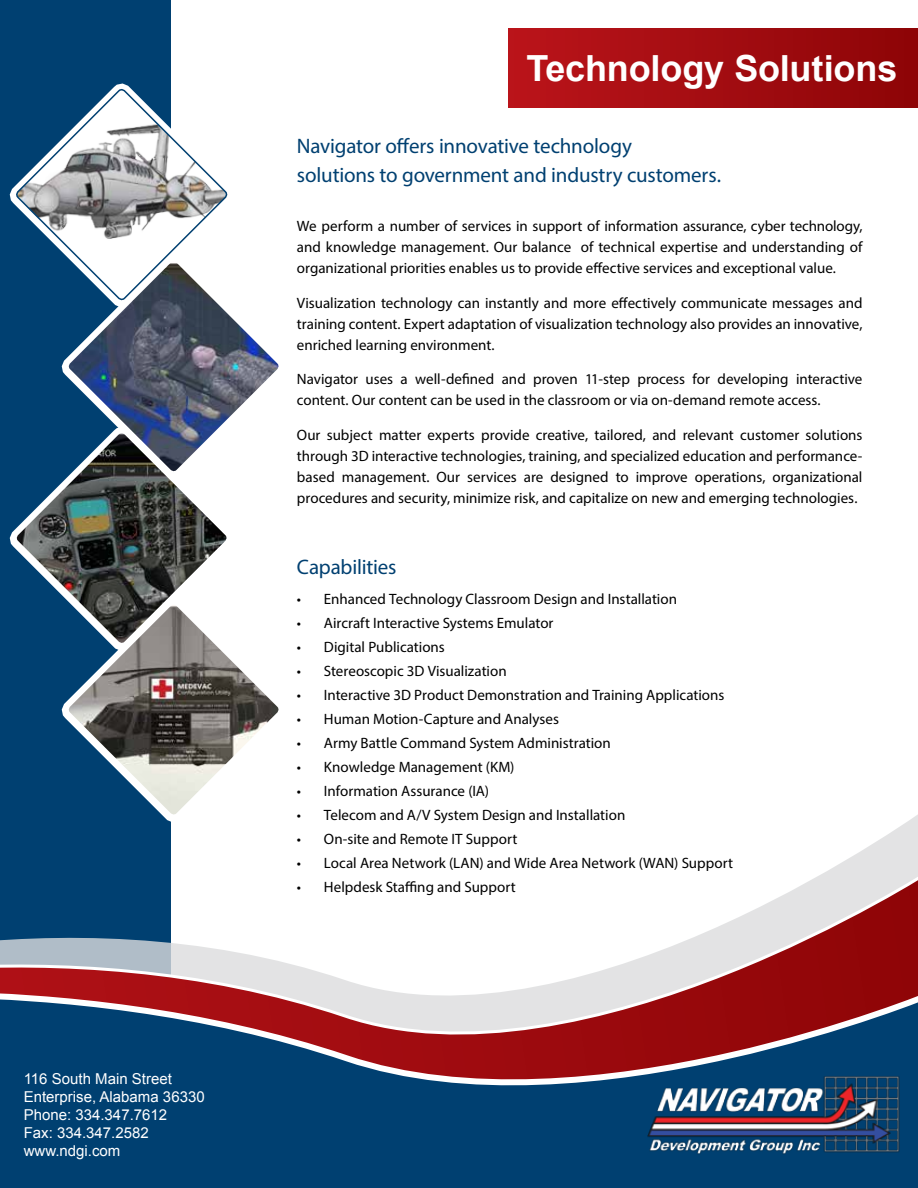
<style>
.page{position:relative;width:918px;height:1188px;background:#fff}
.page>*{position:absolute;margin:0;border:0;box-sizing:border-box;transform-origin:0 0}
.t1{font:700 36px "Arial";letter-spacing:-.005em;color:#fff}
.t2{font:21px/28.5px "Myriad Pro";letter-spacing:-.01em;color:#004071}
.t3{font:15px/21px "Myriad Pro";color:#000;text-align:justify}
.t4{font:15px/18px "Arial";color:#fff}
</style>
<div class="page">
<div style="left:0;top:0;width:170px;height:1188px;background:#004071"></div>
<svg style="left:170px;top:815px;width:748px;height:52px"></svg>
<div style="left:170px;top:1138px;width:748px;height:50px;background:#004071"></div>
<svg style="left:61px;top:701px;width:235px;height:146px"></svg>
<img style="left:646px;top:1138px;width:261px;height:31px">
<div style="left:509px;top:28px;width:409px;height:80px;background:linear-gradient(to right,#ba141b,#8d0507)"></div>
<svg style="left:170px;top:1096px;width:748px;height:42px;background:#204c76"></svg>
<svg style="left:0;top:867px;width:918px;height:229px"></svg>
<img style="left:67px;top:645px;width:213px;height:171px">
<img style="left:15px;top:473px;width:212px;height:172px">
<img style="left:67px;top:302px;width:212px;height:171px">
<svg style="left:15px;top:88px;width:213px;height:214px"></svg>
<p class="t4" style="left:24px;top:1070px;width:182px">116 South Main Street<br>Enterprise, Alabama 36330<br>Phone: 334.347.7612<br>Fax: 334.347.2582 www.ndgi.com</p>
<h1 class="t1" style="left:526px;top:44px;width:372px">Technology Solutions</h1>
<h2 class="t2" style="left:297px;top:132px;width:426px">Navigator offers innovative technology<br>solutions to government and industry customers.</h2>
<p class="t3" style="left:297px;top:216px;width:567px">We perform a number of services in support of information assurance, cyber technology, and knowledge management. Our balance of technical expertise and understanding of organizational priorities enables us to provide effective services and exceptional value.</p>
<p class="t3" style="left:297px;top:292px;width:567px">Visualization technology can instantly and more effectively communicate messages and training content. Expert adaptation of visualization technology also provides an innovative, enriched learning environment.</p>
<p class="t3" style="left:297px;top:369px;width:567px">Navigator uses a well-defined and proven 11-step process for developing interactive content. Our content can be used in the classroom or via on-demand remote access.</p>
<p class="t3" style="left:297px;top:424px;width:567px">Our subject matter experts provide creative, tailored, and relevant customer solutions through 3D interactive technologies, training, and specialized education and performance&shy;based management. Our services are designed to improve operations, organizational procedures and security, minimize risk, and capitalize on new and emerging technologies.</p>
<h2 class="t2" style="left:297px;top:553px;width:101px">Capabilities</h2>
<p class="t3" style="left:297px;top:588px;width:382px">• Enhanced Technology Classroom Design and Installation</p>
<p class="t3" style="left:297px;top:612px;width:258px">• Aircraft Interactive Systems Emulator</p>
<p class="t3" style="left:297px;top:636px;width:149px">• Digital Publications</p>
<p class="t3" style="left:297px;top:660px;width:211px">• Stereoscopic 3D Visualization</p>
<p class="t3" style="left:297px;top:684px;width:429px">• Interactive 3D Product Demonstration and Training Applications</p>
<p class="t3" style="left:297px;top:708px;width:264px">• Human Motion-Capture and Analyses</p>
<p class="t3" style="left:297px;top:732px;width:315px">• Army Battle Command System Administration</p>
<p class="t3" style="left:297px;top:756px;width:219px">• Knowledge Management (KM)</p>
<p class="t3" style="left:297px;top:780px;width:194px">• Information Assurance (IA)</p>
<p class="t3" style="left:297px;top:804px;width:330px">• Telecom and A/V System Design and Installation</p>
<p class="t3" style="left:297px;top:828px;width:222px">• On-site and Remote IT Support</p>
<p class="t3" style="left:297px;top:852px;width:438px">• Local Area Network (LAN) and Wide Area Network (WAN) Support</p>
<p class="t3" style="left:297px;top:876px;width:220px">• Helpdesk Staffing and Support</p>
</div>
